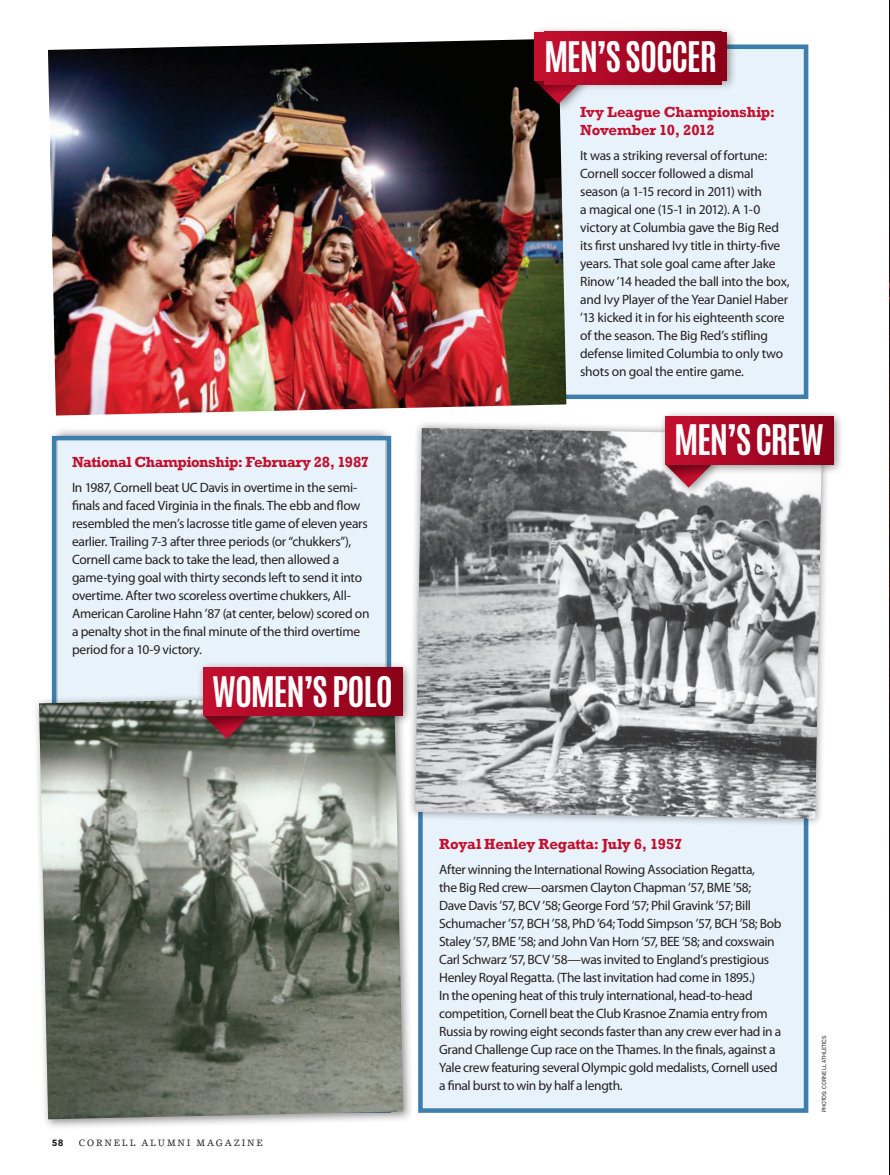
<style>
.page{position:relative;width:890px;height:1175px;background:#fff}
.page>*{position:absolute;margin:0;border:0;box-sizing:border-box;transform-origin:0 0}
.t1{font:700 35.25px "Antonio";letter-spacing:-.03em;color:#fff}
.t2{font:700 15px/18px "Rockwell";letter-spacing:-.02em;color:#c3102f}
.t3{font:13.5px/18px "Myriad Pro";letter-spacing:-.025em;color:#231f20}
.t4{font:9px "Lino Letter";letter-spacing:.2em;color:#231f20}
.t5{font:700 9px "Avenir Next";color:#231f20}
.t6{font:6px "Franklin Gothic";color:#231f20}
</style>
<div class="page">
<div style="left:418px;top:808px;width:390px;height:304px;background:#e8f2fa"></div>
<div style="left:495px;top:45px;width:313px;height:354px;background:#e8f2fa"></div>
<div style="left:443px;top:45px;width:365px;height:354px;border:4px solid #3d7fac"></div>
<div style="left:50px;top:427px;width:343px;height:686px;background:#231f20;opacity:.5"></div>
<div style="left:59px;top:436px;width:325px;height:669px;background:#e8f2fa"></div>
<div style="left:418px;top:685px;width:390px;height:427px;border:4px solid #3d7fac"></div>
<img style="left:48px;top:39px;width:518px;height:376px">
<div style="left:407px;top:419px;width:423px;height:408px;background:#231f20;opacity:.5"></div>
<img style="left:415px;top:428px;width:407px;height:390px">
<div style="left:659px;top:435px;width:62px;height:62px;background:#231f20;opacity:.5"></div>
<svg style="left:665px;top:474px;width:47px;height:13px"></svg>
<div style="left:658px;top:410px;width:185px;height:64px;background:#231f20;opacity:.5"></div>
<div style="left:665px;top:416px;width:168px;height:48px;background:linear-gradient(to right,#c30f30,#8a0018)"></div>
<div style="left:529px;top:52px;width:62px;height:61px;background:#231f20;opacity:.5"></div>
<svg style="left:535px;top:91px;width:47px;height:13px"></svg>
<div style="left:528px;top:26px;width:209px;height:65px;background:#231f20;opacity:.5"></div>
<svg style="left:535px;top:33px;width:191px;height:47px"></svg>
<div style="left:544px;top:31px;width:177px;height:54px;background:linear-gradient(to right,#c31030,#8a0018)"></div>
<div style="left:33px;top:689px;width:381px;height:440px;background:#231f20;opacity:.5"></div>
<img style="left:39px;top:695px;width:364px;height:424px">
<div style="left:198px;top:686px;width:62px;height:62px;background:#231f20;opacity:.5"></div>
<svg style="left:203px;top:726px;width:47px;height:12px"></svg>
<div style="left:197px;top:661px;width:216px;height:65px;background:#231f20;opacity:.5"></div>
<div style="left:203px;top:667px;width:199px;height:48px;background:linear-gradient(to right,#c31030,#8a0018)"></div>
<img style="left:889px;top:1px;width:1px;height:1170px">
<p class="t2" style="left:72px;top:453px;width:298px">National Championship: February 28, 1987</p>
<p class="t3" style="left:72px;top:478px;width:299px">In 1987, Cornell beat UC Davis in overtime in the semi&shy;finals and faced Virginia in the finals. The ebb and flow resembled the men’s lacrosse title game of eleven years earlier. Trailing 7-3 after three periods (or “chukkers”), Cornell came back to take the lead, then allowed a game-tying goal with thirty seconds left to send it into overtime. After two scoreless overtime chukkers, All-American Caroline Hahn ’87 (at center, below) scored on a penalty shot in the final minute of the third overtime period for a 10-9 victory.</p>
<h1 class="t1" style="left:212px;top:666px;width:182px">WOMEN’S POLO</h1>
<h1 class="t1" style="left:544px;top:31px;width:174px">MEN’S SOCCER</h1>
<p class="t2" style="left:580px;top:102px;width:196px">Ivy League Championship:<br>November 10, 2012</p>
<p class="t3" style="left:580px;top:146px;width:211px">It was a striking reversal of fortune:<br>Cornell soccer followed a dismal season (a 1-15 record in 2011) with<br>a magical one (15-1 in 2012). A 1-0 victory at Columbia gave the Big Red its first unshared Ivy title in thirty-five years. That sole goal came after Jake Rinow ’14 headed the ball into the box, and Ivy Player of the Year Daniel Haber ’13 kicked it in for his eighteenth score of the season. The Big Red’s stifling defense limited Columbia to only two shots on goal the entire game.</p>
<h1 class="t1" style="left:674px;top:414px;width:151px">MEN’S CREW</h1>
<p class="t5" style="left:52px;top:1136px;width:13px">58</p>
<p class="t4" style="left:79px;top:1137px;width:185px">CORNELL ALUMNI MAGAZINE</p>
<p class="t2" style="left:439px;top:834px;width:244px">Royal Henley Regatta: July 6, 1957</p>
<p class="t3" style="left:439px;top:859px;width:344px">After winning the International Rowing Association Regatta,<br>the Big Red crew—oarsmen Clayton Chapman ’57, BME ’58; Dave Davis ’57, BCV ’58; George Ford ’57; Phil Gravink ’57; Bill Schumacher ’57, BCH ’58, PhD ’64; Todd Simpson ’57, BCH ’58; Bob Staley ’57, BME ’58; and John Van Horn ’57, BEE ’58; and coxswain Carl Schwarz ’57, BCV ’58—was invited to England’s prestigious Henley Royal Regatta. (The last invitation had come in 1895.)<br>In the opening heat of this truly international, head-to-head competition, Cornell beat the Club Krasnoe Znamia entry from Russia by rowing eight seconds faster than any crew ever had in a Grand Challenge Cup race on the Thames. In the finals, against a Yale crew featuring several Olympic gold medalists, Cornell used a final burst to win by half a length.</p>
<p class="t6" style="left:820px;top:1112px;width:78px;rotate:-90deg">Photos: cornell athletics</p>
</div>
